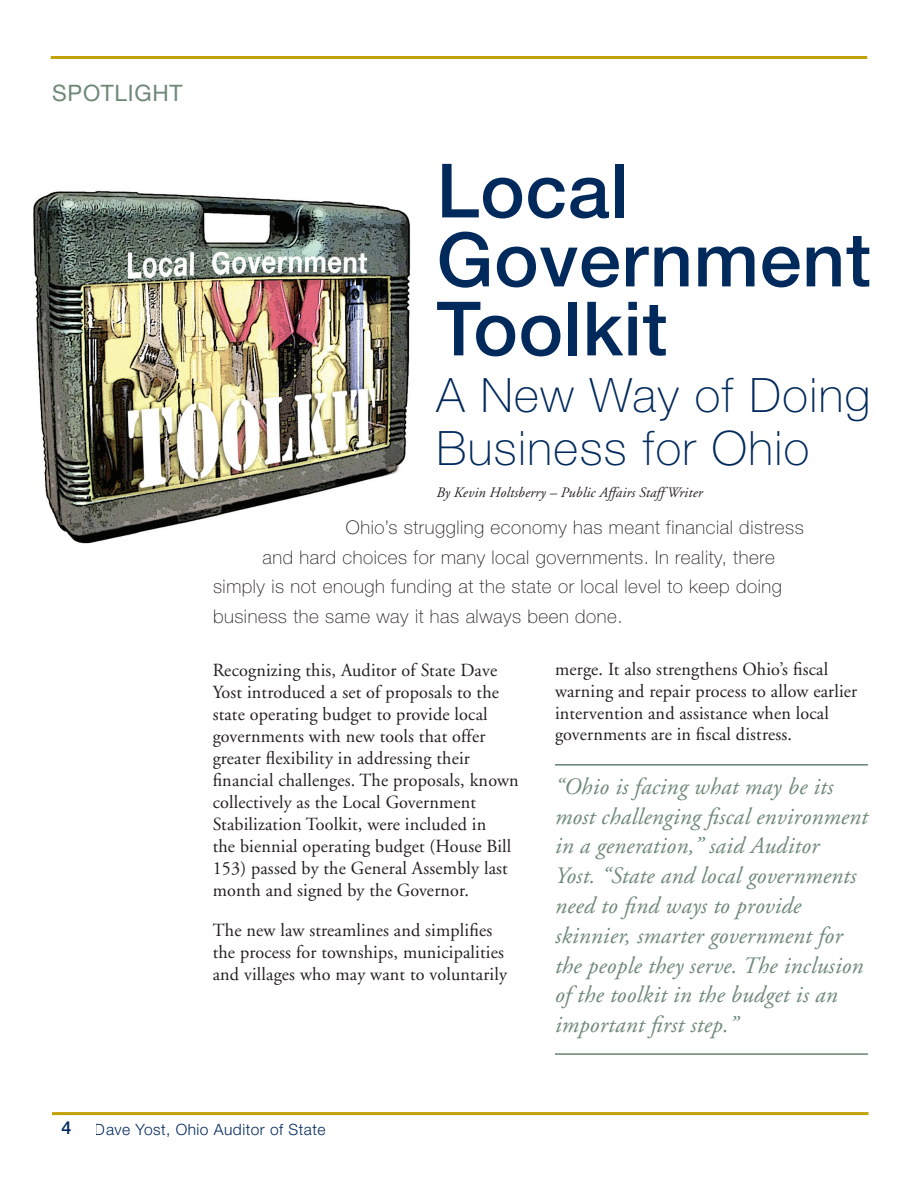
<style>
.page{position:relative;width:918px;height:1188px;background:#fff}
.page>*{position:absolute;margin:0;border:0;box-sizing:border-box;transform-origin:0 0}
.t1{font:500 75px/69px "Helvetica Neue";letter-spacing:.01em;color:#00295c}
.t2{font:100 47.55px/53.2px "Helvetica Neue";letter-spacing:.03em;color:#00295c}
.t3{font:italic 23.55px/29.8px "Adobe Garamond";letter-spacing:.01em;color:#6e8878}
.t4{font:22.65px "Helvetica Neue";letter-spacing:.03em;color:#6e8878}
.t5{font:100 18.75px "Helvetica Neue";letter-spacing:.03em;color:#231f20}
.t6{font:18.45px/21.9px "Adobe Garamond";letter-spacing:.01em;color:#231f20}
.t7{font:500 18px "Helvetica Neue";color:#00295c}
.t8{font:300 15.6px "Helvetica Neue";letter-spacing:.03em;color:#00295c}
.t9{font:italic 14.4px "Adobe Garamond";letter-spacing:.01em;color:#231f20}
</style>
<div class="page">
<hr style="left:51px;top:56px;width:816px;height:3px;background:#c2a205">
<hr style="left:52px;top:1112px;width:817px;height:3px;background:#c2a205">
<img style="left:33px;top:190px;width:378px;height:354px">
<hr style="left:555px;top:764px;width:313px;height:2px;background:#6e8878">
<hr style="left:555px;top:1053px;width:313px;height:2px;background:#6e8878">
<p class="t4" style="left:52px;top:79px;width:132px">SPOTLIGHT</p>
<h1 class="t1" style="left:436px;top:156px;width:436px">Local<br>Government<br>Toolkit</h1>
<h2 class="t2" style="left:436px;top:368px;width:435px">A New Way of Doing<br>Business for Ohio</h2>
<p class="t9" style="left:436px;top:485px;width:268px">By Kevin Holtsberry – Public Affairs Staff Writer</p>
<p class="t5" style="left:346px;top:516px;width:460px">Ohio’s struggling economy has meant financial distress</p>
<p class="t5" style="left:262px;top:546px;width:514px">and hard choices for many local governments. In reality, there</p>
<p class="t5" style="left:213px;top:576px;width:570px">simply is not enough funding at the state or local level to keep doing</p>
<p class="t5" style="left:213px;top:606px;width:411px">business the same way it has always been done.</p>
<p class="t6" style="left:213px;top:660px;width:308px">Recognizing this, Auditor of State Dave Yost introduced a set of proposals to the state operating budget to provide local governments with new tools that offer greater flexibility in addressing their financial challenges. The proposals, known collectively as the Local Government Stabilization Toolkit, were included in<br>the biennial operating budget (House Bill 153) passed by the General Assembly last month and signed by the Governor.</p>
<p class="t6" style="left:213px;top:920px;width:296px">The new law streamlines and simplifies the process for townships, municipalities and villages who may want to voluntarily</p>
<p class="t6" style="left:555px;top:658px;width:304px">merge. It also strengthens Ohio’s fiscal warning and repair process to allow earlier intervention and assistance when local governments are in fiscal distress.</p>
<p class="t3" style="left:555px;top:772px;width:314px">“Ohio is facing what may be its most challenging fiscal environment in a generation,” said Auditor<br>Yost. “State and local governments need to find ways to provide skinnier, smarter government for the people they serve. The inclusion of the toolkit in the budget is an important first step.”</p>
<p class="t7" style="left:62px;top:1117px;width:12px">4</p>
<p class="t8" style="left:95px;top:1119px;width:232px">Dave Yost, Ohio Auditor of State</p>
</div>
